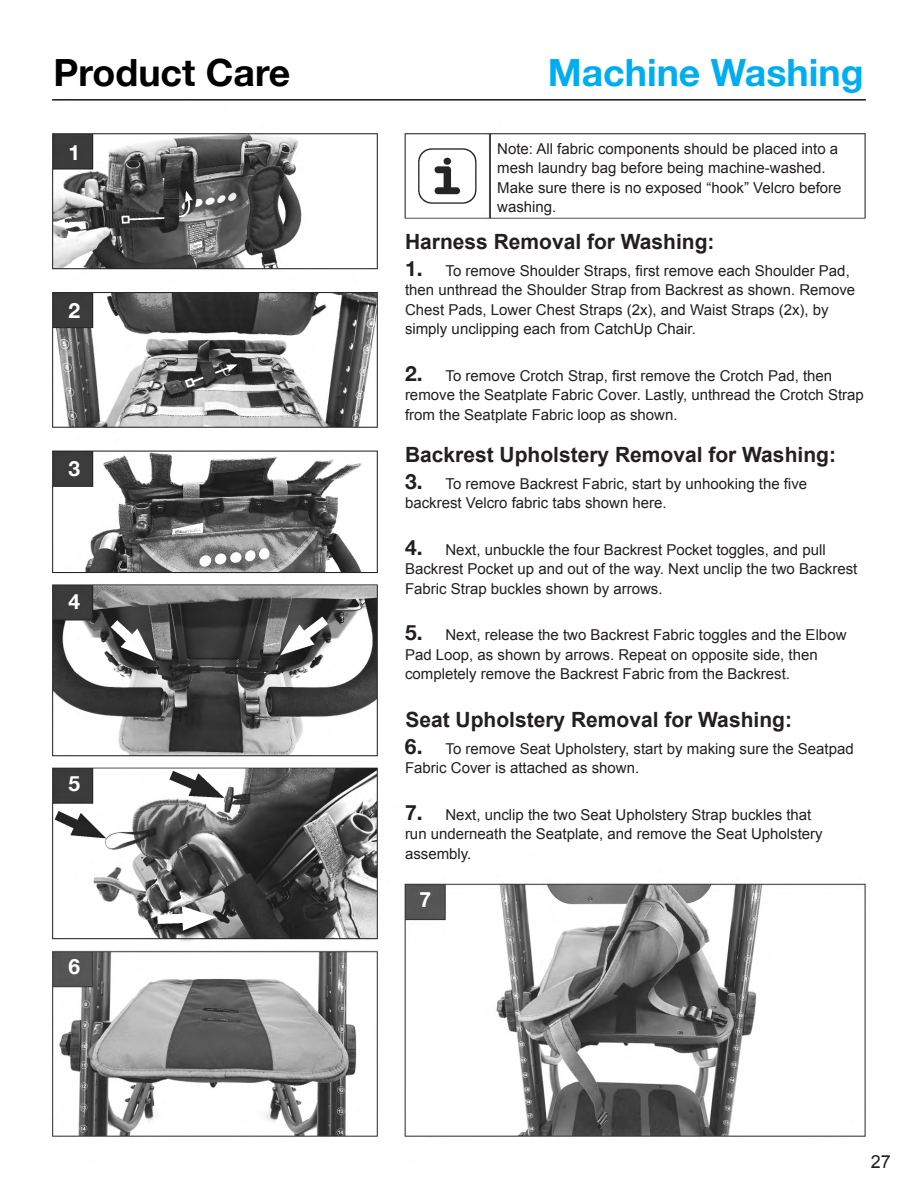
<style>
.page{position:relative;width:918px;height:1188px;background:#fff}
.page>*{position:absolute;margin:0;border:0;box-sizing:border-box;transform-origin:0 0}
.t1{font:700 37.5px "Helvetica Neue";color:#00aeef}
.t2{font:700 37.5px "Helvetica Neue";color:#000}
.t3{font:700 21px "Arial";color:#231f20}
.t4{font:700 21px "Helvetica Neue";color:#fff}
.t5{font:18px "Arial";color:#231f20}
.t6{font:15px/19.5px "Arial";color:#231f20}
.s1{font-family:"Helvetica Neue";font-weight:700;font-size:21px}
</style>
<div class="page">
<img style="left:52px;top:99px;width:814px;height:1038px">
<h1 class="t2" style="left:54px;top:43px;width:238px">Product Care</h1>
<h1 class="t1" style="left:548px;top:43px;width:317px">Machine Washing</h1>
<h2 class="t4" style="left:69px;top:136px;width:13px">1</h2>
<h2 class="t4" style="left:69px;top:294px;width:13px">2</h2>
<h2 class="t4" style="left:69px;top:452px;width:13px">3</h2>
<h2 class="t4" style="left:69px;top:585px;width:13px">4</h2>
<h2 class="t4" style="left:69px;top:767px;width:13px">5</h2>
<h2 class="t4" style="left:69px;top:950px;width:13px">6</h2>
<p class="t6" style="left:497px;top:139px;width:346px">Note: All fabric components should be placed into a mesh laundry bag before being machine-washed.<br>Make sure there is no exposed “hook” Velcro before washing.</p>
<h2 class="t3" style="left:405px;top:227px;width:311px">Harness Removal for Washing:</h2>
<p class="t6" style="left:405px;top:261px;width:452px"><span class="s1">1.</span> To remove Shoulder Straps, first remove each Shoulder Pad, then unthread the Shoulder Strap from Backrest as shown. Remove Chest Pads, Lower Chest Straps (2x), and Waist Straps (2x), by simply unclipping each from CatchUp Chair.</p>
<p class="t6" style="left:405px;top:366px;width:461px"><span class="s1">2.</span> To remove Crotch Strap, first remove the Crotch Pad, then remove the Seatplate Fabric Cover. Lastly, unthread the Crotch Strap from the Seatplate Fabric loop as shown.</p>
<h2 class="t3" style="left:405px;top:441px;width:432px">Backrest Upholstery Removal for Washing:</h2>
<p class="t6" style="left:405px;top:474px;width:404px"><span class="s1">3.</span> To remove Backrest Fabric, start by unhooking the five backrest Velcro fabric tabs shown here.</p>
<p class="t6" style="left:405px;top:540px;width:454px"><span class="s1">4.</span> Next, unbuckle the four Backrest Pocket toggles, and pull<br>Backrest Pocket up and out of the way. Next unclip the two Backrest<br>Fabric Strap buckles shown by arrows.</p>
<p class="t6" style="left:405px;top:625px;width:443px"><span class="s1">5.</span> Next, release the two Backrest Fabric toggles and the Elbow<br>Pad Loop, as shown by arrows. Repeat on opposite side, then completely remove the Backrest Fabric from the Backrest.</p>
<h2 class="t3" style="left:405px;top:705px;width:388px">Seat Upholstery Removal for Washing:</h2>
<p class="t6" style="left:405px;top:739px;width:450px"><span class="s1">6.</span> To remove Seat Upholstery, start by making sure the Seatpad<br>Fabric Cover is attached as shown.</p>
<p class="t6" style="left:405px;top:805px;width:419px"><span class="s1">7.</span> Next, unclip the two Seat Upholstery Strap buckles that run underneath the Seatplate, and remove the Seat Upholstery assembly.</p>
<h2 class="t4" style="left:420px;top:883px;width:13px">7</h2>
<p class="t5" style="left:871px;top:1150px;width:22px">27</p>
</div>
